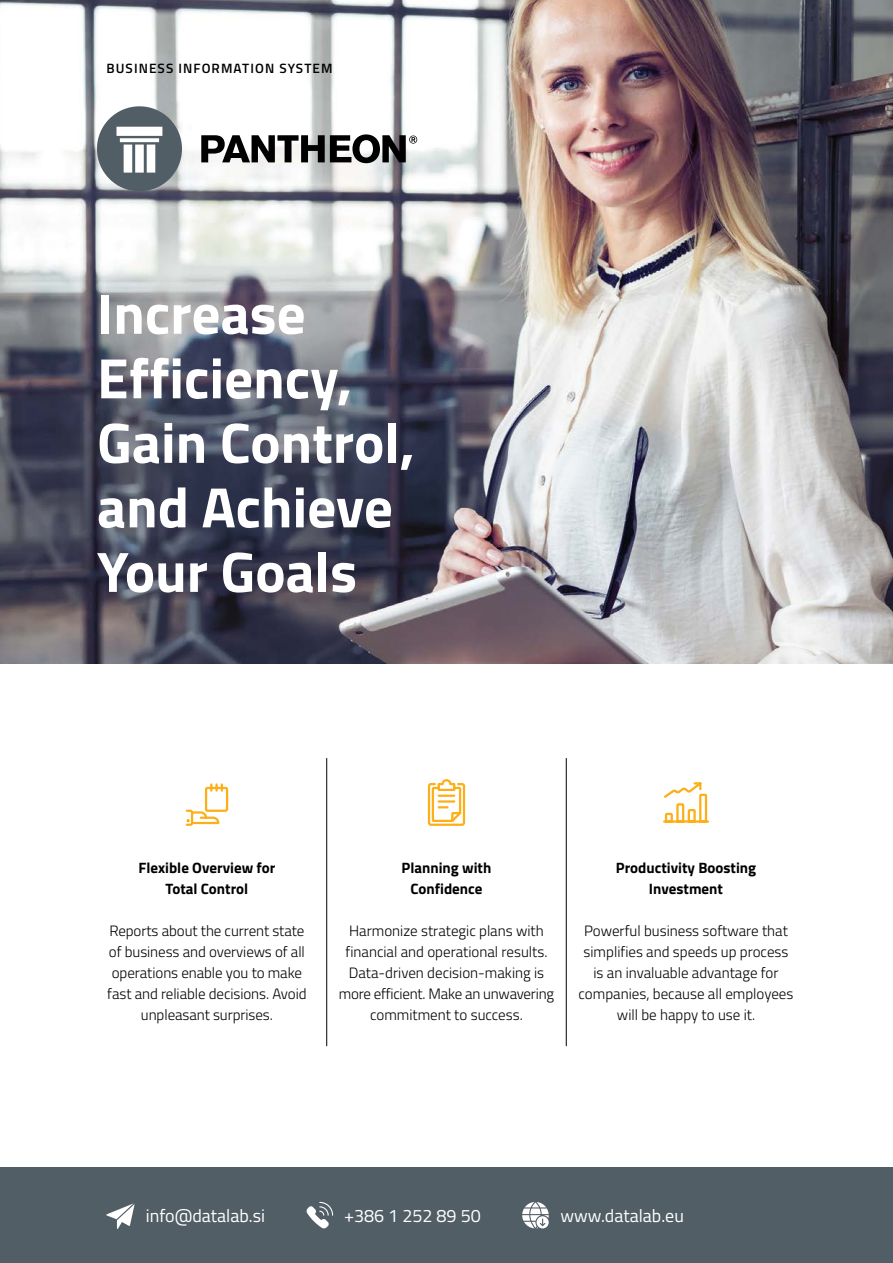
<style>
.page{position:relative;width:893px;height:1263px;background:#fff}
.page>*{position:absolute;margin:0;border:0;box-sizing:border-box;transform-origin:0 0}
.t1{font:700 57px/64.5px "Titillium";color:#fff}
.t2{font:18px "Titillium";color:#fff}
.t3{font:300 15px/21px "Titillium";color:#000;text-align:center}
.t4{font:700 15px/21px "Titillium";color:#000;text-align:center}
.t5{font:600 13.5px "Titillium";letter-spacing:.08em;color:#000}
</style>
<div class="page">
<img style="left:0;top:0;width:893px;height:663px">
<div style="left:0;top:1167px;width:893px;height:96px;background:#525e66"></div>
<svg style="left:306px;top:1202px;width:27px;height:27px"></svg>
<svg style="left:522px;top:1202px;width:27px;height:26px"></svg>
<svg style="left:106px;top:1203px;width:29px;height:26px"></svg>
<svg style="left:97px;top:106px;width:85px;height:85px"></svg>
<svg style="left:201px;top:134px;width:216px;height:29px"></svg>
<hr style="left:326px;top:758px;width:1px;height:288px;background:#000">
<hr style="left:566px;top:758px;width:1px;height:288px;background:#000">
<svg style="left:427px;top:779px;width:39px;height:47px"></svg>
<svg style="left:185px;top:783px;width:44px;height:43px"></svg>
<svg style="left:663px;top:782px;width:46px;height:41px"></svg>
<p class="t5" style="left:106px;top:59px;width:228px">BUSINESS INFORMATION SYSTEM</p>
<h1 class="t1" style="left:97px;top:279px;width:319px">Increase<br>Efficiency,<br>Gain Control, and Achieve<br>Your Goals</h1>
<p class="t4" style="left:138px;top:856px;width:138px">Flexible Overview for<br>Total Control</p>
<p class="t3" style="left:107px;top:920px;width:201px">Reports about the current state of business and overviews of all operations enable you to make fast and reliable decisions. Avoid unpleasant surprises.</p>
<p class="t4" style="left:402px;top:856px;width:91px">Planning with<br>Confidence</p>
<p class="t3" style="left:339px;top:920px;width:217px">Harmonize strategic plans with financial and operational results.<br>Data-driven decision-making is more efficient. Make an unwavering commitment to success.</p>
<p class="t4" style="left:616px;top:856px;width:142px">Productivity Boosting<br>Investment</p>
<p class="t3" style="left:579px;top:920px;width:216px">Powerful business software that simplifies and speeds up process is an invaluable advantage for companies, because all employees will be happy to use it.</p>
<p class="t2" style="left:146px;top:1202px;width:121px">info@datalab.si</p>
<p class="t2" style="left:344px;top:1202px;width:138px">+386 1 252 89 50</p>
<p class="t2" style="left:560px;top:1202px;width:125px">www.datalab.eu</p>
</div>
